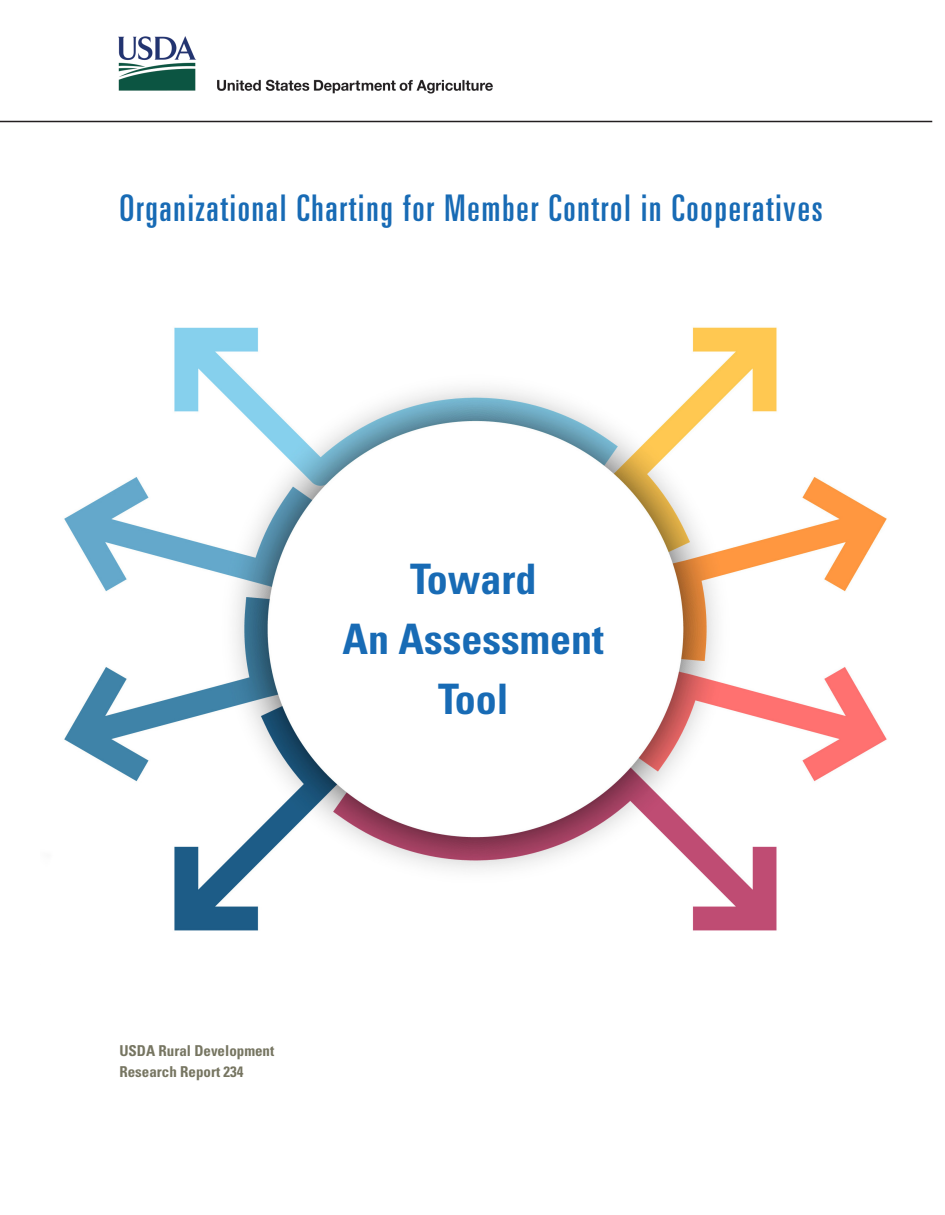
<style>
.page{position:relative;width:945px;height:1215px;background:#fff}
.page>*{position:absolute;margin:0;border:0;box-sizing:border-box;transform-origin:0 0}
.t1{font:700 condensed 42px "Univers";color:#186bb5}
.t2{font:ultra-condensed 36.75px "Univers";letter-spacing:.05em;color:#186bb5}
.t3{font:700 condensed 15px "Univers";color:#767561}
</style>
<div class="page">
<img style="left:119px;top:36px;width:374px;height:58px">
<hr style="left:0;top:121px;width:932px;height:1px;background:#231f20">
<img style="left:64px;top:327px;width:823px;height:604px">
<p class="t2" style="left:119px;top:187px;width:705px">Organizational Charting for Member Control in Cooperatives</p>
<p class="t1" style="left:410px;top:553px;width:128px">Toward</p>
<p class="t1" style="left:343px;top:613px;width:263px">An Assessment</p>
<p class="t1" style="left:438px;top:673px;width:72px">Tool</p>
<p class="t3" style="left:119px;top:1041px;width:156px">USDA Rural Development</p>
<p class="t3" style="left:119px;top:1062px;width:126px">Research Report 234</p>
</div>
